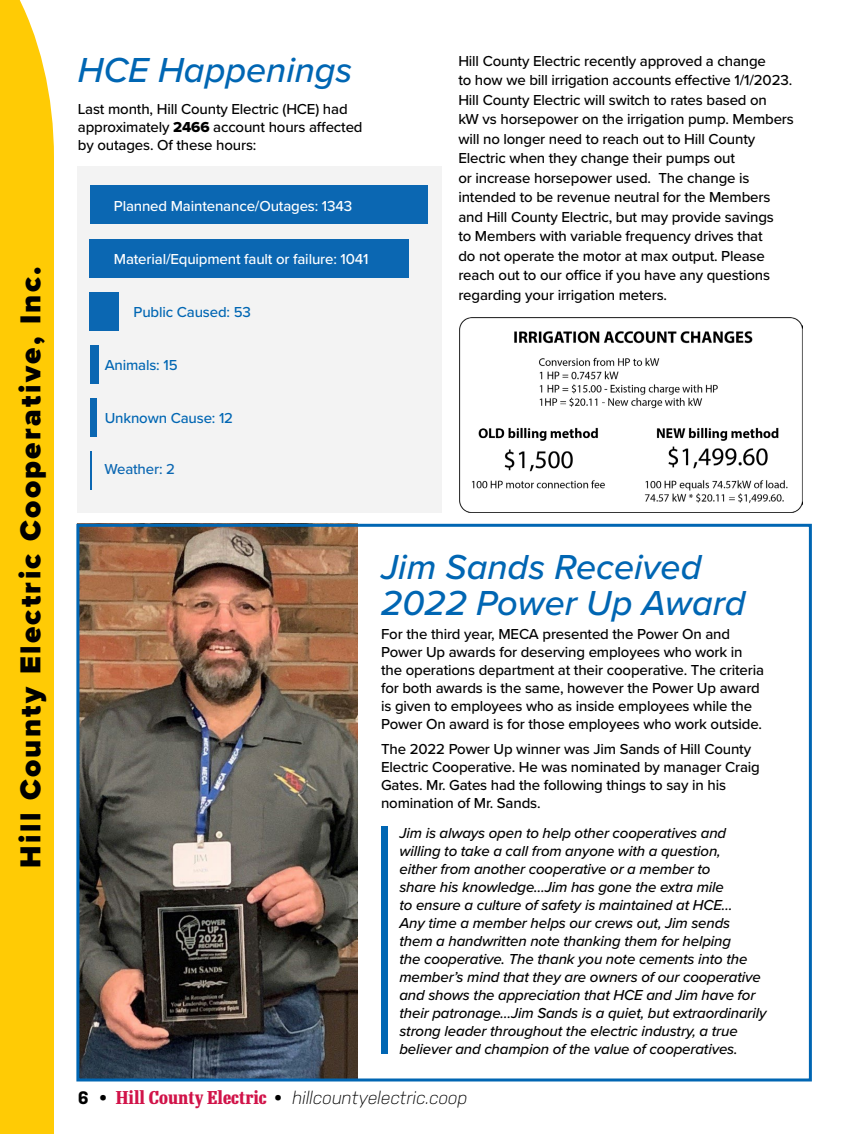
<style>
.page{position:relative;width:864px;height:1134px;background:#fff}
.page>*{position:absolute;margin:0;border:0;box-sizing:border-box;transform-origin:0 0}
.t1{font:italic 500 36px/36px "Proxima Nova";color:#0066b3}
.t2{font:900 29.85px "Proxima Nova";letter-spacing:.08em;color:#000}
.t3{font:italic 300 18px "Nudista";color:#000}
.t4{font:500 15px/19.5px "Proxima Nova";letter-spacing:-.01em;color:#000}
.t5{font:italic 500 15px/18px "Proxima Nova";letter-spacing:-.01em;color:#000}
.t6{font:500 15px "Proxima Nova";letter-spacing:-.01em;color:#fff}
.t7{font:500 15px "Proxima Nova";letter-spacing:-.01em;color:#0066b3}
.t8{font:500 15px "Proxima Nova";letter-spacing:-.01em;color:#0b67b2}
.s1{font-family:"Proxima Nova Extrabld";font-weight:400}
.s2{font-weight:700;font-style:normal}
.s3{font-family:"Re Public Cond";font-weight:700;font-style:normal;color:#d11349}
</style>
<div class="page">
<img style="left:80px;top:528px;width:277px;height:550px">
<div style="left:0;top:0;width:54px;height:1134px;background:#ffcb05"></div>
<div style="left:78px;top:166px;width:364px;height:347px;background:#f3f3f3"></div>
<div style="left:90px;top:186px;width:337px;height:38px;background:#0b67b2"></div>
<div style="left:90px;top:239px;width:319px;height:38px;background:#0b67b2"></div>
<div style="left:90px;top:292px;width:29px;height:38px;background:#0b67b2"></div>
<div style="left:90px;top:345px;width:8px;height:39px;background:#0b67b2"></div>
<div style="left:90px;top:398px;width:6px;height:39px;background:#0b67b2"></div>
<hr style="left:90px;top:451px;width:2px;height:39px;background:#0b67b2">
<div style="left:381px;top:826px;width:7px;height:228px;background:#0066b3"></div>
<div style="left:76px;top:524px;width:736px;height:558px;border:3px solid #0066b3"></div>
<img style="left:459px;top:317px;width:343px;height:196px">
<h2 class="t2" style="left:8px;top:868px;width:603px;rotate:-90deg">Hill County Electric Cooperative, Inc.</h2>
<h1 class="t1" style="left:78px;top:51px;width:276px">HCE Happenings</h1>
<p class="t4" style="left:78px;top:99px;width:286px;line-height:18px">Last month, Hill County Electric (HCE) had approximately <span class="s1">2466</span> account hours affected by outages. Of these hours:</p>
<p class="t6" style="left:114px;top:195px;width:240px">Planned Maintenance/Outages: 1343</p>
<p class="t6" style="left:114px;top:248px;width:256px">Material/Equipment fault or failure: 1041</p>
<p class="t7" style="left:134px;top:301px;width:119px">Public Caused: 53</p>
<p class="t7" style="left:105px;top:354px;width:74px">Animals: 15</p>
<p class="t7" style="left:105px;top:407px;width:130px">Unknown Cause: 12</p>
<p class="t8" style="left:104px;top:458px;width:72px">Weather: 2</p>
<p class="t4" style="left:458px;top:51px;width:337px">Hill County Electric recently approved a change<br>to how we bill irrigation accounts effective 1/1/2023.<br>Hill County Electric will switch to rates based on<br>kW vs horsepower on the irrigation pump. Members will no longer need to reach out to Hill County Electric when they change their pumps out<br>or increase horsepower used. The change is intended to be revenue neutral for the Members and Hill County Electric, but may provide savings<br>to Members with variable frequency drives that<br>do not operate the motor at max output. Please reach out to our office if you have any questions regarding your irrigation meters.</p>
<h1 class="t1" style="left:381px;top:547px;width:366px">Jim Sands Received<br>2022 Power Up Award</h1>
<p class="t4" style="left:381px;top:625px;width:385px;line-height:18px">For the third year, MECA presented the Power On and Power Up awards for deserving employees who work in the operations department at their cooperative. The criteria for both awards is the same, however the Power Up award is given to employees who as inside employees while the Power On award is for those employees who work outside.</p>
<p class="t4" style="left:381px;top:739px;width:380px;line-height:18px">The 2022 Power Up winner was Jim Sands of Hill County Electric Cooperative. He was nominated by manager Craig Gates. Mr. Gates had the following things to say in his nomination of Mr. Sands.</p>
<p class="t5" style="left:399px;top:823px;width:369px">Jim is always open to help other cooperatives and willing to take a call from anyone with a question,<br>either from another cooperative or a member to<br>share his knowledge…Jim has gone the extra mile<br>to ensure a culture of safety is maintained at HCE…<br>Any time a member helps our crews out, Jim sends them a handwritten note thanking them for helping<br>the cooperative. The thank you note cements into the member’s mind that they are owners of our cooperative and shows the appreciation that HCE and Jim have for their patronage…Jim Sands is a quiet, but extraordinarily strong leader throughout the electric industry, a true believer and champion of the value of cooperatives.</p>
<p class="t3" style="left:78px;top:1088px;width:391px"><span class="s2">6 •</span> <span class="s3">Hill County Electric</span> <span class="s2">•</span> hillcountyelectric.coop</p>
</div>
